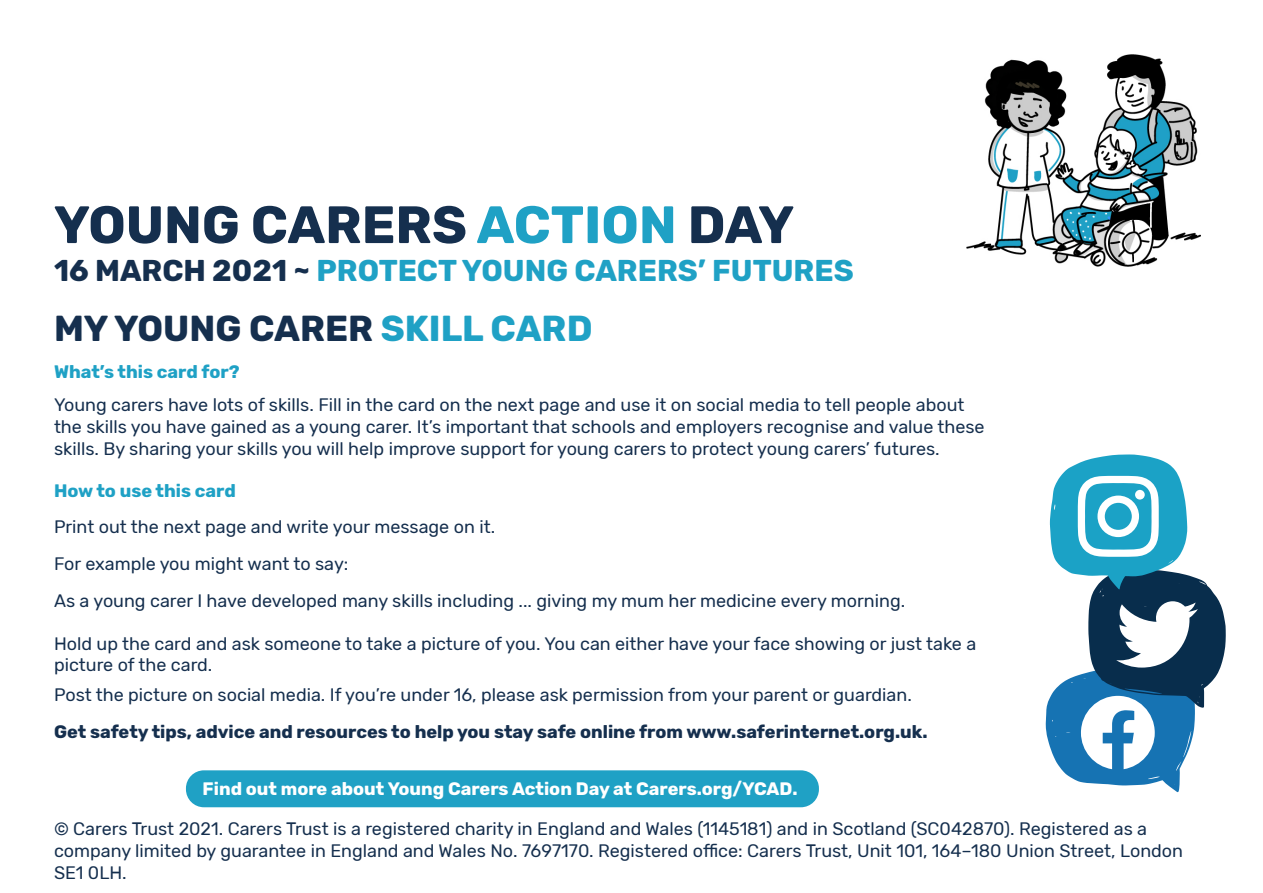
<style>
.page{position:relative;width:1263px;height:893px;background:#fff}
.page>*{position:absolute;margin:0;border:0;box-sizing:border-box;transform-origin:0 0}
.t1{font:700 52.5px "Rubik";color:#152f4e}
.t2{font:700 36px "Rubik";color:#152f4e}
.t3{font:700 30px "Rubik";color:#1fa1c5}
.t4{font:18px/21.6px "Rubik";color:#152f4e}
.t5{font:700 18px "Rubik";color:#152f4e}
.t6{font:700 18px "Rubik";color:#fff}
.t7{font:700 18px "Rubik";color:#1fa1c5}
.s1{color:#1fa1c5}
.s2{color:#152f4e}
</style>
<div class="page">
<div style="left:186px;top:770px;width:633px;height:37px;background:#1fa1c5;border-radius:18px"></div>
<svg style="left:1046px;top:454px;width:180px;height:338px"></svg>
<img style="left:967px;top:54px;width:234px;height:212px">
<p class="t1" style="left:54px;top:194px;width:742px">YOUNG CARERS <span class="s1">ACTION</span> DAY</p>
<p class="t3" style="left:54px;top:253px;width:801px"><span class="s2">16 MARCH 2021 ~</span> PROTECT YOUNG CARERS’ FUTURES</p>
<p class="t2" style="left:54px;top:307px;width:540px">MY YOUNG CARER <span class="s1">SKILL CARD</span></p>
<p class="t7" style="left:54px;top:362px;width:187px">What’s this card for?</p>
<p class="t4" style="left:54px;top:395px;width:932px">Young carers have lots of skills. Fill in the card on the next page and use it on social media to tell people about the skills you have gained as a young carer. It’s important that schools and employers recognise and value these skills. By sharing your skills you will help improve support for young carers to protect young carers’ futures.</p>
<p class="t7" style="left:54px;top:480px;width:183px">How to use this card</p>
<p class="t4" style="left:54px;top:517px;width:443px">Print out the next page and write your message on it.</p>
<p class="t4" style="left:54px;top:553px;width:296px">For example you might want to say:</p>
<p class="t4" style="left:54px;top:590px;width:853px">As a young carer I have developed many skills including ... giving my mum her medicine every morning.</p>
<p class="t4" style="left:54px;top:633px;width:924px">Hold up the card and ask someone to take a picture of you. You can either have your face showing or just take a picture of the card.</p>
<p class="t4" style="left:54px;top:685px;width:859px">Post the picture on social media. If you’re under 16, please ask permission from your parent or guardian.</p>
<p class="t5" style="left:54px;top:721px;width:875px">Get safety tips, advice and resources to help you stay safe online from www.saferinternet.org.uk.</p>
<p class="t6" style="left:203px;top:778px;width:596px">Find out more about Young Carers Action Day at Carers.org/YCAD.</p>
<p class="t4" style="left:54px;top:819px;width:1130px">© Carers Trust 2021. Carers Trust is a registered charity in England and Wales (1145181) and in Scotland (SC042870). Registered as a company limited by guarantee in England and Wales No. 7697170. Registered office: Carers Trust, Unit 101, 164–180 Union Street, London<br>SE1 0LH.</p>
</div>
